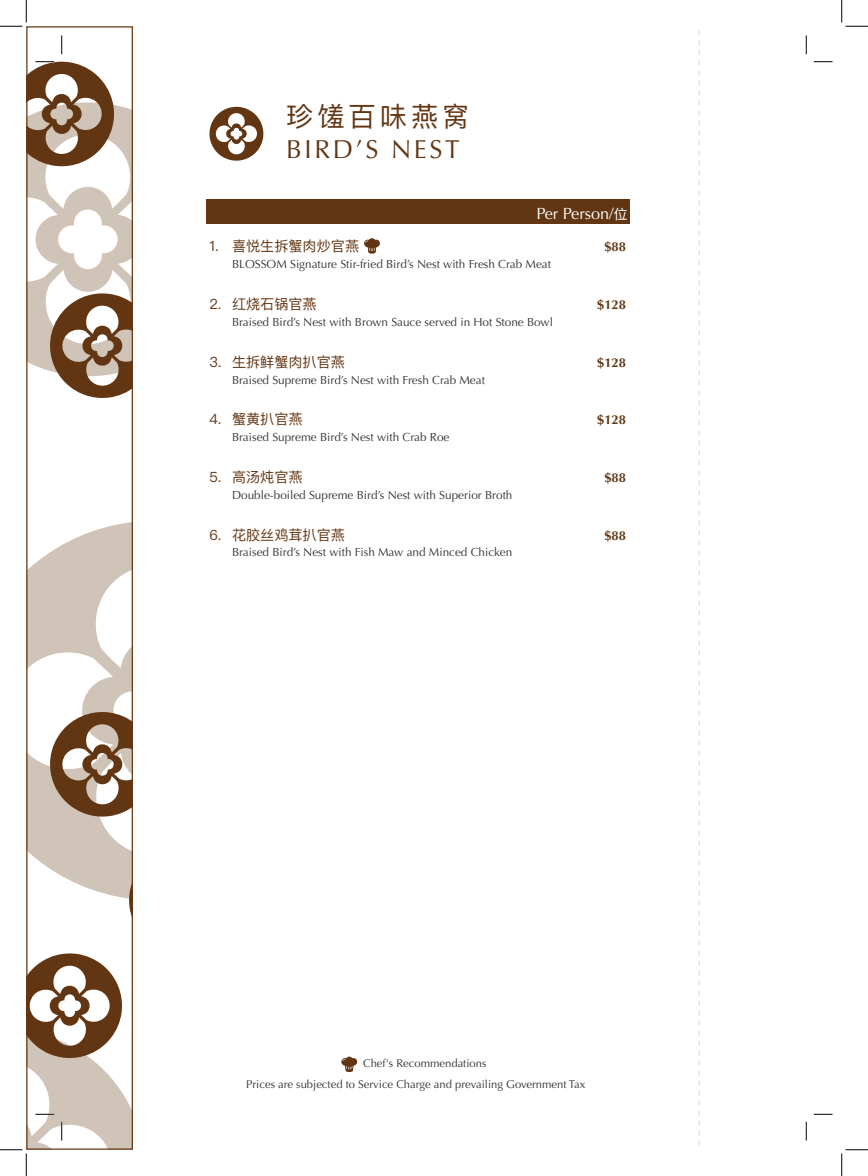
<style>
.page{position:relative;width:868px;height:1176px;background:#fff}
.page>*{position:absolute;margin:0;border:0;box-sizing:border-box;transform-origin:0 0}
.t1{font:27.12px "Ping Fang SC";letter-spacing:.15em;color:#633613}
.t2{font:26px "Optima";letter-spacing:.1em;color:#633613}
.t3{font:16.25px "Optima";color:#fff}
.t4{font:14.12px "Ping Fang SC";color:#633613}
.t5{font:700 12.88px "Optima";color:#633613}
.t6{font:11.75px "Optima";color:#333}
.t7{font:11.25px "Optima";color:#333}
.s1{font-family:"Ping Fang SC";font-size:13.75px}
</style>
<div class="page">
<svg style="left:698px;top:30px;width:1px;height:1116px"></svg>
<svg style="left:341px;top:1056px;width:16px;height:16px"></svg>
<div style="left:207px;top:199px;width:423px;height:24px;background:#633613"></div>
<svg style="left:209px;top:107px;width:54px;height:54px"></svg>
<svg style="left:364px;top:238px;width:16px;height:16px"></svg>
<svg style="left:26px;top:61px;width:107px;height:337px"></svg>
<svg style="left:813px;top:61px;width:19px;height:1px"></svg>
<svg style="left:813px;top:1113px;width:19px;height:2px"></svg>
<svg style="left:61px;top:35px;width:1px;height:19px"></svg>
<svg style="left:805px;top:35px;width:2px;height:19px"></svg>
<svg style="left:805px;top:1122px;width:2px;height:18px"></svg>
<svg style="left:0;top:0;width:27px;height:27px"></svg>
<svg style="left:0;top:521px;width:133px;height:655px"></svg>
<svg style="left:841px;top:0;width:26px;height:27px"></svg>
<svg style="left:841px;top:1149px;width:26px;height:27px"></svg>
<p class="t1" style="left:286px;top:100px;width:185px">珍馐百味燕窝</p>
<p class="t2" style="left:286px;top:134px;width:175px">BIRD’S NEST</p>
<p class="t3" style="left:536px;top:204px;width:92px">Per Person/<span class="s1">位</span></p>
<p class="t4" style="left:209px;top:237px;width:151px">1. 喜悦生拆蟹肉炒官燕</p>
<p class="t5" style="left:604px;top:239px;width:23px">$88</p>
<p class="t6" style="left:232px;top:257px;width:320px">BLOSSOM Signature Stir-fried Bird’s Nest with Fresh Crab Meat</p>
<p class="t4" style="left:209px;top:295px;width:109px">2. 红烧石锅官燕</p>
<p class="t5" style="left:597px;top:297px;width:30px">$128</p>
<p class="t6" style="left:232px;top:315px;width:322px">Braised Bird’s Nest with Brown Sauce served in Hot Stone Bowl</p>
<p class="t4" style="left:209px;top:353px;width:137px">3. 生拆鲜蟹肉扒官燕</p>
<p class="t5" style="left:597px;top:355px;width:30px">$128</p>
<p class="t6" style="left:232px;top:373px;width:254px">Braised Supreme Bird’s Nest with Fresh Crab Meat</p>
<p class="t4" style="left:209px;top:410px;width:95px">4. 蟹黄扒官燕</p>
<p class="t5" style="left:597px;top:412px;width:30px">$128</p>
<p class="t6" style="left:232px;top:430px;width:219px">Braised Supreme Bird’s Nest with Crab Roe</p>
<p class="t4" style="left:209px;top:468px;width:95px">5. 高汤炖官燕</p>
<p class="t5" style="left:604px;top:470px;width:23px">$88</p>
<p class="t6" style="left:232px;top:488px;width:282px">Double-boiled Supreme Bird’s Nest with Superior Broth</p>
<p class="t4" style="left:209px;top:526px;width:137px">6. 花胶丝鸡茸扒官燕</p>
<p class="t5" style="left:604px;top:528px;width:23px">$88</p>
<p class="t6" style="left:232px;top:546px;width:282px">Braised Bird’s Nest with Fish Maw and Minced Chicken</p>
<p class="t7" style="left:363px;top:1057px;width:125px">Chef's Recommendations</p>
<p class="t7" style="left:246px;top:1077px;width:340px">Prices are subjected to Service Charge and prevailing Government Tax</p>
</div>
